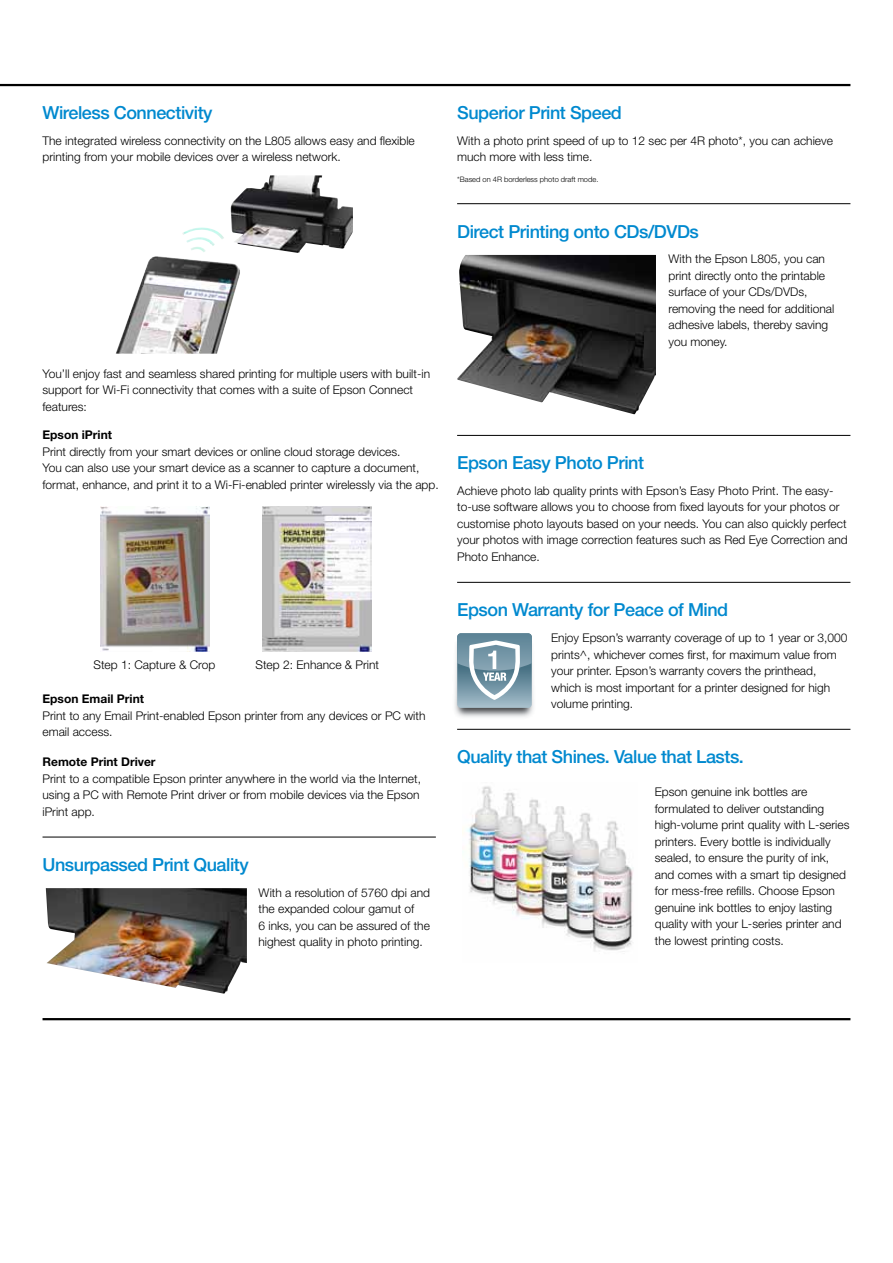
<style>
.page{position:relative;width:893px;height:1263px;background:#fff}
.page>*{position:absolute;margin:0;border:0;box-sizing:border-box;transform-origin:0 0}
.t1{font:500 18px "Helvetica Neue LT Std";letter-spacing:-.025em;color:#0089cf}
.t2{font:300 12px/16.5px "Helvetica Neue LT Std";color:#000}
.t3{font:700 12px "Helvetica Neue LT Std";color:#000}
.t4{font:300 7.5px "Helvetica Neue LT Std";color:#000}
</style>
<div class="page">
<hr style="left:0;top:84px;width:850px;height:2px;background:#000">
<hr style="left:457px;top:203px;width:393px;height:1px;background:#000">
<hr style="left:43px;top:1018px;width:807px;height:2px;background:#000">
<img style="left:46px;top:888px;width:201px;height:106px">
<img style="left:116px;top:175px;width:237px;height:179px">
<img style="left:101px;top:506px;width:109px;height:145px">
<img style="left:263px;top:506px;width:109px;height:145px">
<img style="left:457px;top:255px;width:199px;height:159px">
<hr style="left:457px;top:435px;width:393px;height:1px;background:#000">
<hr style="left:457px;top:582px;width:393px;height:1px;background:#000">
<hr style="left:457px;top:729px;width:393px;height:1px;background:#000">
<img style="left:454px;top:644px;width:80px;height:73px">
<svg style="left:457px;top:633px;width:75px;height:75px;background:#8ca7b5"></svg>
<hr style="left:43px;top:837px;width:393px;height:1px;background:#000">
<img style="left:462px;top:786px;width:171px;height:166px">
<h1 class="t1" style="left:43px;top:102px;width:172px">Wireless Connectivity</h1>
<p class="t2" style="left:43px;top:132px;width:374px">The integrated wireless connectivity on the L805 allows easy and flexible printing from your mobile devices over a wireless network.</p>
<p class="t2" style="left:43px;top:365px;width:389px">You’ll enjoy fast and seamless shared printing for multiple users with built-in support for Wi-Fi connectivity that comes with a suite of Epson Connect features:</p>
<p class="t3" style="left:43px;top:427px;width:71px">Epson iPrint</p>
<p class="t2" style="left:43px;top:443px;width:398px">Print directly from your smart devices or online cloud storage devices.<br>You can also use your smart device as a scanner to capture a document, format, enhance, and print it to a Wi-Fi-enabled printer wirelessly via the app.</p>
<p class="t2" style="left:93px;top:657px;width:123px">Step 1: Capture &amp; Crop</p>
<p class="t2" style="left:256px;top:657px;width:125px">Step 2: Enhance &amp; Print</p>
<p class="t3" style="left:43px;top:692px;width:103px">Epson Email Print</p>
<p class="t2" style="left:43px;top:707px;width:384px">Print to any Email Print-enabled Epson printer from any devices or PC with email access.</p>
<p class="t3" style="left:43px;top:755px;width:115px">Remote Print Driver</p>
<p class="t2" style="left:43px;top:770px;width:380px;text-align:justify">Print to a compatible Epson printer anywhere in the world via the Internet, using a PC with Remote Print driver or from mobile devices via the Epson iPrint app.</p>
<h1 class="t1" style="left:43px;top:854px;width:208px">Unsurpassed Print Quality</h1>
<p class="t2" style="left:259px;top:884px;width:173px">With a resolution of 5760 dpi and the expanded colour gamut of<br>6 inks, you can be assured of the highest quality in photo printing.</p>
<h1 class="t1" style="left:457px;top:102px;width:166px">Superior Print Speed</h1>
<p class="t2" style="left:457px;top:132px;width:377px">With a photo print speed of up to 12 sec per 4R photo*, you can achieve much more with less time.</p>
<p class="t4" style="left:457px;top:175px;width:143px">*Based on 4R borderless photo draft mode.</p>
<h1 class="t1" style="left:457px;top:221px;width:243px">Direct Printing onto CDs/DVDs</h1>
<p class="t2" style="left:668px;top:251px;width:167px">With the Epson L805, you can print directly onto the printable surface of your CDs/DVDs, removing the need for additional adhesive labels, thereby saving you money.</p>
<h1 class="t1" style="left:457px;top:452px;width:188px">Epson Easy Photo Print</h1>
<p class="t2" style="left:457px;top:482px;width:392px">Achieve photo lab quality prints with Epson’s Easy Photo Print. The easy&shy;to-use software allows you to choose from fixed layouts for your photos or customise photo layouts based on your needs. You can also quickly perfect your photos with image correction features such as Red Eye Correction and Photo Enhance.</p>
<h1 class="t1" style="left:457px;top:599px;width:273px">Epson Warranty for Peace of Mind</h1>
<p class="t2" style="left:551px;top:629px;width:298px">Enjoy Epson’s warranty coverage of up to 1 year or 3,000 prints^, whichever comes first, for maximum value from your printer. Epson’s warranty covers the printhead, which is most important for a printer designed for high volume printing.</p>
<h1 class="t1" style="left:457px;top:746px;width:288px">Quality that Shines. Value that Lasts.</h1>
<p class="t2" style="left:655px;top:784px;width:196px">Epson genuine ink bottles are formulated to deliver outstanding high-volume print quality with L-series printers. Every bottle is individually sealed, to ensure the purity of ink, and comes with a smart tip designed for mess-free refills. Choose Epson genuine ink bottles to enjoy lasting quality with your L-series printer and the lowest printing costs.</p>
</div>
